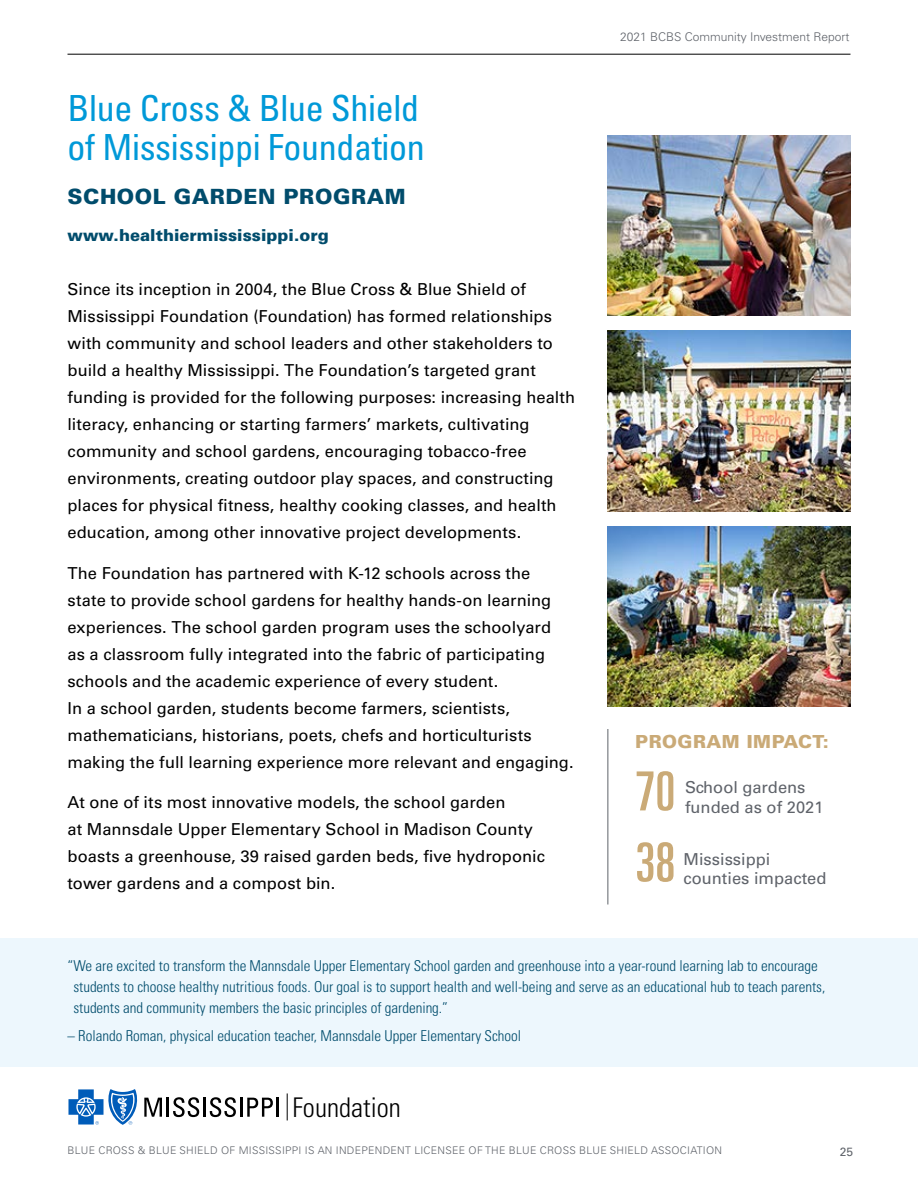
<style>
.page{position:relative;width:918px;height:1188px;background:#fff}
.page>*{position:absolute;margin:0;border:0;box-sizing:border-box;transform-origin:0 0}
.t1{font:54px "Univers LT Pro Ult Cond";color:#caaa77}
.t2{font:condensed 36px/39px "Univers LT Pro";letter-spacing:-.01em;color:#0099d8}
.t3{font:300 condensed 27.15px "Univers LT Std";color:#000}
.t4{font:900 21px "Univers LT Pro 75";letter-spacing:.025em;color:#004c6c}
.t5{font:900 18px "Univers LT Pro 75";letter-spacing:.025em;color:#caaa77}
.t6{font:16.5px/27px "Univers LT Pro 55 Roman";letter-spacing:.005em;color:#000}
.t7{font:16.5px "Univers LT Pro 55 Roman";color:#5f636a}
.t8{font:900 16.5px "Univers LT Pro 75";color:#004c6c}
.t9{font:300 condensed 15px/21px "Univers LT Pro";color:#004c6c}
.t10{font:300 12px "Univers LT Pro 45";color:#5f636a}
.t11{font:12px "Univers LT Pro 55 Roman";color:#5f636a}
.t12{font:300 10.5px "Univers LT Pro 45";letter-spacing:.025em;color:#5f636a}
</style>
<div class="page">
<hr style="left:68px;top:54px;width:782px;height:1px;background:#000">
<div style="left:0;top:938px;width:918px;height:128px;background:#edf7fd"></div>
<svg style="left:144px;top:1097px;width:55px;height:20px"></svg>
<hr style="left:203px;top:1098px;width:3px;height:19px;background:#000">
<svg style="left:210px;top:1097px;width:69px;height:20px"></svg>
<svg style="left:68px;top:1089px;width:70px;height:36px"></svg>
<svg style="left:287px;top:1093px;width:1px;height:27px"></svg>
<img style="left:608px;top:135px;width:242px;height:180px">
<hr style="left:608px;top:729px;width:1px;height:175px;background:#5f636a">
<img style="left:608px;top:331px;width:242px;height:180px">
<img style="left:608px;top:526px;width:242px;height:181px">
<h2 class="t2" style="left:68px;top:87px;width:359px">Blue Cross &amp; Blue Shield of Mississippi Foundation</h2>
<p class="t4" style="left:68px;top:182px;width:340px">SCHOOL GARDEN PROGRAM</p>
<p class="t8" style="left:68px;top:224px;width:263px">www.healthiermississippi.org</p>
<p class="t6" style="left:68px;top:275px;width:509px">Since its inception in 2004, the Blue Cross &amp; Blue Shield of Mississippi Foundation (Foundation) has formed relationships with community and school leaders and other stakeholders to build a healthy Mississippi. The Foundation’s targeted grant funding is provided for the following purposes: increasing health literacy, enhancing or starting farmers’ markets, cultivating community and school gardens, encouraging tobacco-free environments, creating outdoor play spaces, and constructing places for physical fitness, healthy cooking classes, and health education, among other innovative project developments.</p>
<p class="t6" style="left:68px;top:559px;width:508px">The Foundation has partnered with K-12 schools across the<br>state to provide school gardens for healthy hands-on learning experiences. The school garden program uses the schoolyard<br>as a classroom fully integrated into the fabric of participating schools and the academic experience of every student.<br>In a school garden, students become farmers, scientists, mathematicians, historians, poets, chefs and horticulturists making the full learning experience more relevant and engaging.</p>
<p class="t6" style="left:68px;top:788px;width:479px">At one of its most innovative models, the school garden<br>at Mannsdale Upper Elementary School in Madison County boasts a greenhouse, 39 raised garden beds, five hydroponic tower gardens and a compost bin.</p>
<p class="t10" style="left:620px;top:29px;width:231px">2021 BCBS Community Investment Report</p>
<p class="t5" style="left:635px;top:729px;width:195px">PROGRAM IMPACT:</p>
<p class="t7" style="left:685px;top:776px;width:122px">School gardens</p>
<h1 class="t1" style="left:635px;top:754px;width:42px">70</h1>
<p class="t7" style="left:685px;top:796px;width:140px">funded as of 2021</p>
<p class="t7" style="left:683px;top:847px;width:89px">Mississippi</p>
<h1 class="t1" style="left:635px;top:825px;width:42px">38</h1>
<p class="t7" style="left:683px;top:867px;width:145px">counties impacted</p>
<p class="t9" style="left:73px;top:954px;width:754px;text-indent:-6px">“We are excited to transform the Mannsdale Upper Elementary School garden and greenhouse into a year-round learning lab to encourage students to choose healthy nutritious foods. Our goal is to support health and well-being and serve as an educational hub to teach parents, students and community members the basic principles of gardening.”</p>
<p class="t9" style="left:68px;top:1024px;width:455px">– Rolando Roman, physical education teacher, Mannsdale Upper Elementary School</p>
<h3 class="t3" style="left:292px;top:1091px;width:110px">Foundation</h3>
<p class="t12" style="left:68px;top:1143px;width:656px">BLUE CROSS &amp; BLUE SHIELD OF MISSISSIPPI IS AN INDEPENDENT LICENSEE OF THE BLUE CROSS BLUE SHIELD ASSOCIATION</p>
<p class="t12" style="left:68px;top:1144px;width:406px">AN INDEPENDENT LICENSEE OF THE BLUE CROSS BLUE SHIELD ASSOCIATION</p>
<p class="t11" style="left:840px;top:1144px;width:15px">25</p>
</div>
